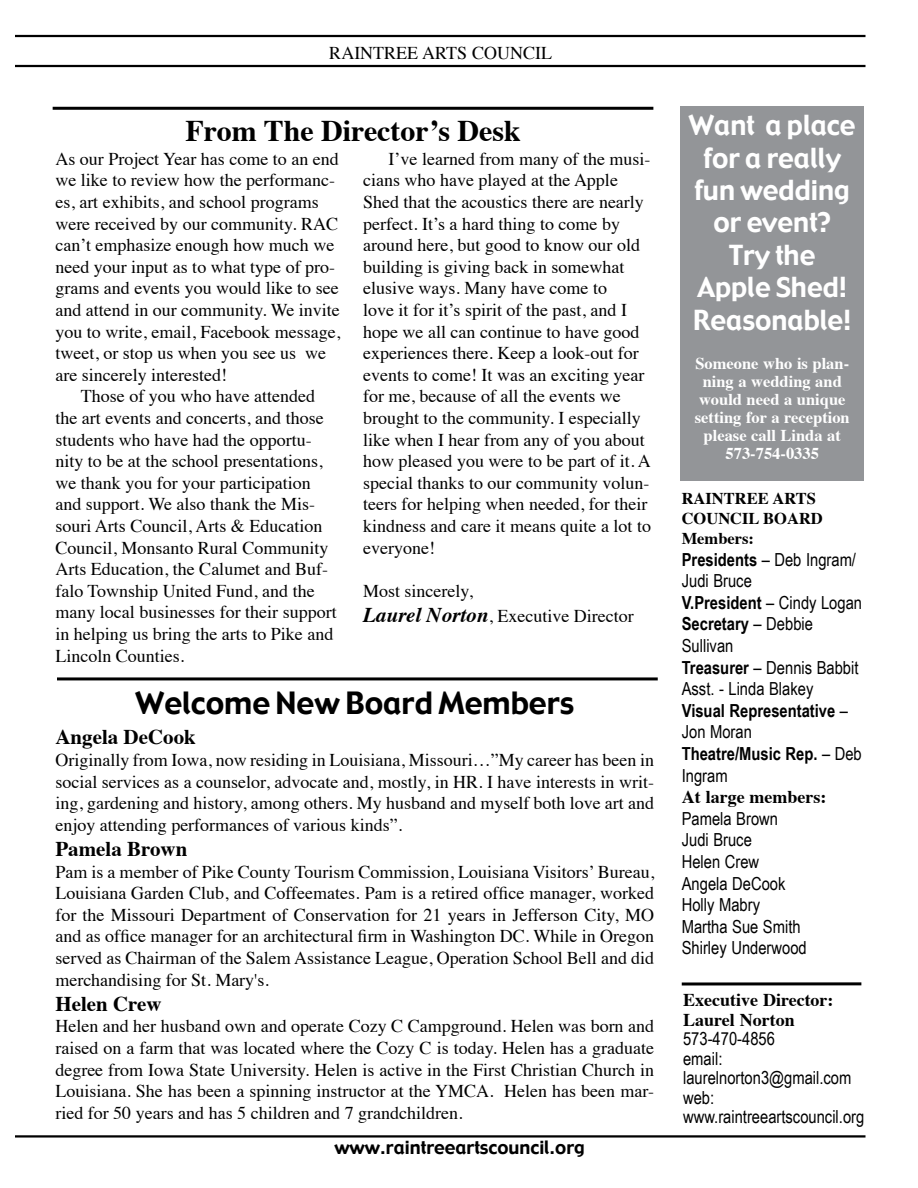
<style>
.page{position:relative;width:918px;height:1188px;background:#fff}
.page>*{position:absolute;margin:0;border:0;box-sizing:border-box;transform-origin:0 0}
.t1{font:30px "Gadget";color:#000}
.t2{font:700 30px "Times";color:#000}
.t3{font:27px/32.4px "Gadget";color:#fff;text-align:center}
.t4{font:700 21px "Times";color:#000}
.t5{font:18px/21.6px "Times";color:#000}
.t6{font:18px/21.6px "Arial Narrow";color:#000}
.t7{font:700 18px/19.5px "Times";color:#000}
.t8{font:18px "Gadget";color:#000}
.t9{font:700 16.5px/18px "Times";color:#fff;text-align:center}
.t10{font:700 16.5px/19.8px "Times";color:#000}
.s1{font-weight:700;font-style:italic;font-size:21px}
.s2{font-weight:700}
</style>
<div class="page">
<hr style="left:15px;top:1135px;width:851px;height:3px;background:#000">
<hr style="left:15px;top:35px;width:851px;height:2px;background:#000">
<hr style="left:15px;top:65px;width:851px;height:2px;background:#000">
<svg style="left:682px;top:982px;width:179px;height:4px"></svg>
<hr style="left:53px;top:107px;width:600px;height:3px;background:#000">
<hr style="left:57px;top:677px;width:601px;height:3px;background:#000">
<div style="left:681px;top:107px;width:183px;height:374px;background:#939598"></div>
<p class="t5" style="left:329px;top:40px;width:224px">RAINTREE ARTS COUNCIL</p>
<h1 class="t2" style="left:186px;top:103px;width:337px">From The Director’s Desk</h1>
<p class="t5" style="left:55px;top:146px;width:286px">As our Project Year has come to an end we like to review how the performanc&shy;es, art exhibits, and school programs were received by our community. RAC can’t emphasize enough how much we need your input as to what type of pro&shy;grams and events you would like to see and attend in our community. We invite you to write, email, Facebook message, tweet, or stop us when you see us we are sincerely interested!</p>
<p class="t5" style="left:55px;top:384px;width:283px;text-indent:26px">Those of you who have attended the art events and concerts, and those students who have had the opportu&shy;nity to be at the school presentations, we thank you for your participation and support. We also thank the Mis&shy;souri Arts Council, Arts &amp; Education Council, Monsanto Rural Community Arts Education, the Calumet and Buf&shy;falo Township United Fund, and the many local businesses for their support in helping us bring the arts to Pike and Lincoln Counties.</p>
<p class="t5" style="left:363px;top:146px;width:289px;text-indent:26px">I’ve learned from many of the musi&shy;cians who have played at the Apple Shed that the acoustics there are nearly perfect. It’s a hard thing to come by around here, but good to know our old building is giving back in somewhat elusive ways. Many have come to<br>love it for it’s spirit of the past, and I hope we all can continue to have good experiences there. Keep a look-out for events to come! It was an exciting year for me, because of all the events we brought to the community. I especially like when I hear from any of you about how pleased you were to be part of it. A special thanks to our community volun&shy;teers for helping when needed, for their kindness and care it means quite a lot to everyone!</p>
<p class="t5" style="left:363px;top:577px;width:272px;line-height:25.2px">Most sincerely,<br><span class="s1">Laurel Norton</span>, Executive Director</p>
<h1 class="t1" style="left:136px;top:683px;width:440px">Welcome New Board Members</h1>
<p class="t4" style="left:55px;top:717px;width:142px">Angela DeCook</p>
<p class="t5" style="left:55px;top:748px;width:600px;text-align:justify">Originally from Iowa, now residing in Louisiana, Missouri…”My career has been in social services as a counselor, advocate and, mostly, in HR. I have interests in writ&shy;ing, gardening and history, among others. My husband and myself both love art and enjoy attending performances of various kinds”.</p>
<p class="t4" style="left:55px;top:829px;width:134px">Pamela Brown</p>
<p class="t5" style="left:55px;top:859px;width:600px;text-align:justify">Pam is a member of Pike County Tourism Commission, Louisiana Visitors’ Bureau, Louisiana Garden Club, and Coffeemates. Pam is a retired office manager, worked for the Missouri Department of Conservation for 21 years in Jefferson City, MO and as office manager for an architectural firm in Washington DC. While in Oregon served as Chairman of the Salem Assistance League, Operation School Bell and did merchandising for St. Mary's.</p>
<p class="t4" style="left:55px;top:984px;width:108px">Helen Crew</p>
<p class="t5" style="left:55px;top:1014px;width:600px;text-align:justify">Helen and her husband own and operate Cozy C Campground. Helen was born and raised on a farm that was located where the Cozy C is today. Helen has a graduate degree from Iowa State University. Helen is active in the First Christian Church in Louisiana. She has been a spinning instructor at the YMCA. Helen has been mar&shy;ried for 50 years and has 5 children and 7 grandchildren.</p>
<p class="t8" style="left:334px;top:1136px;width:252px">www.raintreeartscouncil.org</p>
<h2 class="t3" style="left:689px;top:110px;width:168px">Want a place for a really fun wedding or event?<br>Try the<br>Apple Shed!<br>Reasonable!</h2>
<p class="t9" style="left:695px;top:352px;width:157px">Someone who is plan&shy;ning a wedding and would need a unique setting for a reception please call Linda at<br>573-754-0335</p>
<p class="t10" style="left:682px;top:487px;width:143px">RAINTREE ARTS<br>COUNCIL BOARD<br>Members:</p>
<p class="t6" style="left:682px;top:548px;width:182px"><span class="s2">Presidents</span> – Deb Ingram/<br>Judi Bruce<br><span class="s2">V.President</span> – Cindy Logan<br><span class="s2">Secretary</span> – Debbie<br>Sullivan<br><span class="s2">Treasurer</span> – Dennis Babbit<br>Asst. - Linda Blakey<br><span class="s2">Visual Representative</span> –<br>Jon Moran<br><span class="s2">Theatre/Music Rep.</span> – Deb<br>Ingram</p>
<p class="t7" style="left:682px;top:785px;width:146px">At large members:</p>
<p class="t6" style="left:682px;top:807px;width:127px">Pamela Brown<br>Judi Bruce<br>Helen Crew<br>Angela DeCook<br>Holly Mabry<br>Martha Sue Smith<br>Shirley Underwood</p>
<p class="t7" style="left:683px;top:989px;width:152px">Executive Director:<br>Laurel Norton</p>
<p class="t6" style="left:683px;top:1029px;width:183px;line-height:19.5px">573-470-4856<br>email: laurelnorton3@gmail.com web: www.raintreeartscouncil.org</p>
</div>
